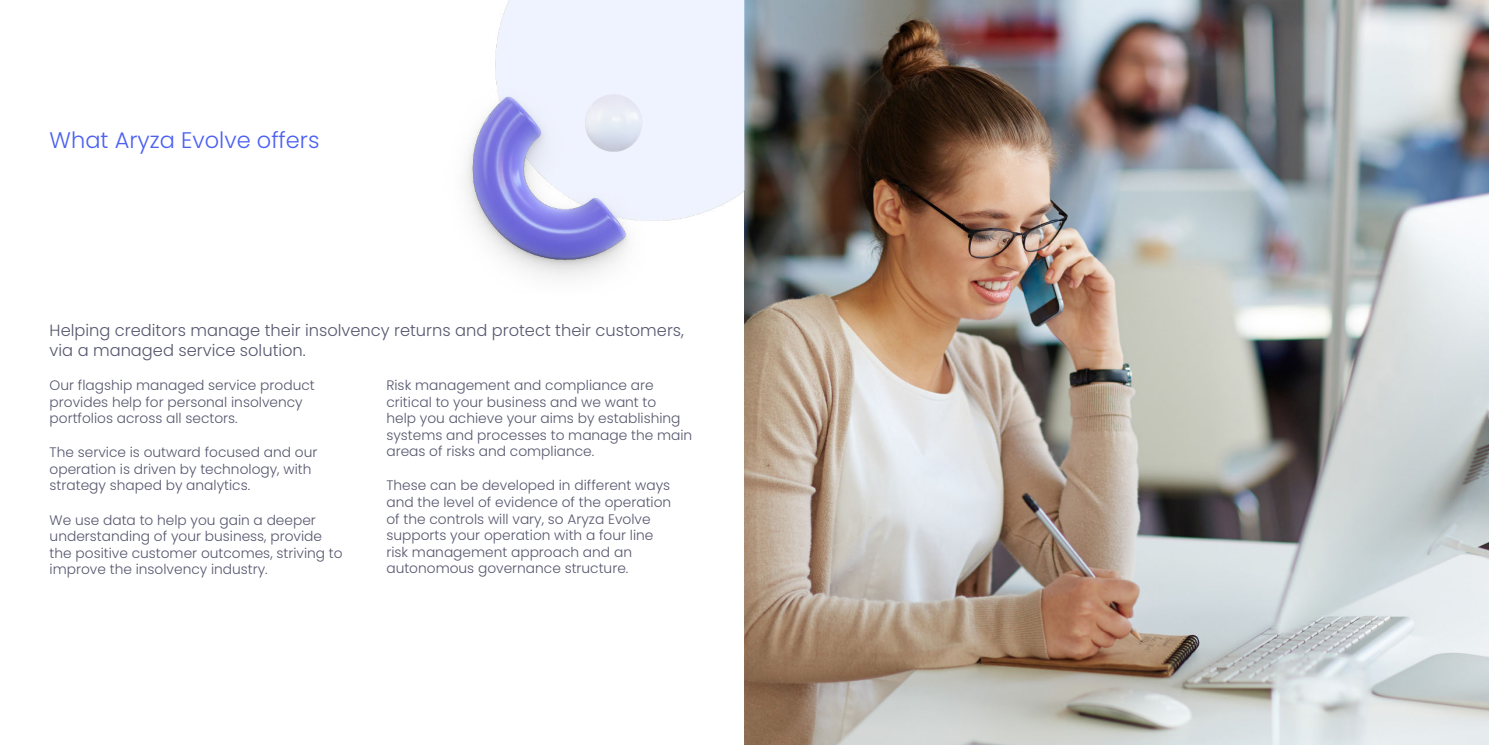
<style>
.page{position:relative;width:1489px;height:745px;background:#fff}
.page>*{position:absolute;margin:0;border:0;box-sizing:border-box;transform-origin:0 0}
.t1{font:300 22.5px "Poppins";color:#4c60f2}
.t2{font:300 16.25px/19.5px "Poppins";color:#56576e}
.t3{font:300 13.75px/16.5px "Poppins";color:#56576e}
</style>
<div class="page">
<img style="left:744px;top:0;width:744px;height:744px">
<img style="left:466px;top:0;width:278px;height:277px">
<h1 class="t1" style="left:50px;top:126px;width:271px">What Aryza Evolve offers</h1>
<p class="t2" style="left:50px;top:321px;width:636px">Helping creditors manage their insolvency returns and protect their customers, via a managed service solution.</p>
<p class="t3" style="left:50px;top:377px;width:266px">Our flagship managed service product provides help for personal insolvency portfolios across all sectors.</p>
<p class="t3" style="left:50px;top:444px;width:269px">The service is outward focused and our operation is driven by technology, with strategy shaped by analytics.</p>
<p class="t3" style="left:50px;top:511px;width:294px">We use data to help you gain a deeper understanding of your business, provide the positive customer outcomes, striving to improve the insolvency industry.</p>
<p class="t3" style="left:386px;top:377px;width:307px">Risk management and compliance are critical to your business and we want to<br>help you achieve your aims by establishing systems and processes to manage the main areas of risks and compliance.</p>
<p class="t3" style="left:386px;top:477px;width:286px">These can be developed in different ways and the level of evidence of the operation of the controls will vary, so Aryza Evolve supports your operation with a four line risk management approach and an autonomous governance structure.</p>
</div>
